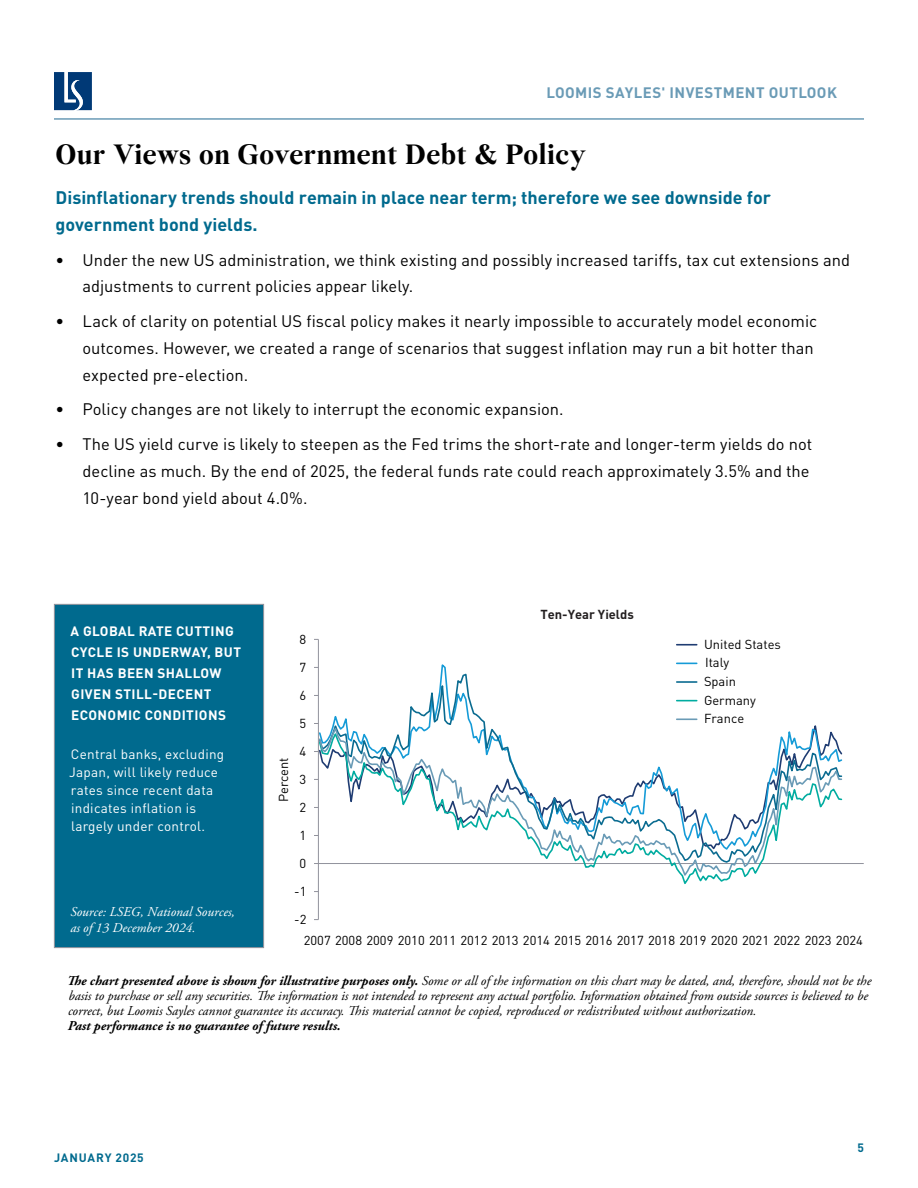
<style>
.page{position:relative;width:918px;height:1188px;background:#fff}
.page>*{position:absolute;margin:0;border:0;box-sizing:border-box;transform-origin:0 0}
.t1{font:700 30px "Wremena";letter-spacing:.015em;color:#000}
.t2{font:700 18px/27px "DINOT";color:#006a8e}
.t3{font:16.5px/27px "DINOT";color:#000}
.t4{font:700 15px "DINOT";letter-spacing:.03em;color:#6a9bb6}
.t5{font:italic 13.5px/15px "Adobe Garamond Pro";color:#000101}
.t6{font:13.5px/18px "DINOT";letter-spacing:.02em;color:#fff}
.t7{font:700 13.5px/21px "DINOT";letter-spacing:.03em;color:#fff}
.t8{font:italic 13.5px/16.5px "Adobe Garamond Pro";color:#fff}
.t9{font:italic 700 13.5px "Adobe Garamond Pro";color:#000101}
.t10{font:12.9px/18.6px "DINOT";color:#000}
.t11{font:700 12.9px "DINOT";color:#231f20}
.t12{font:700 12px "DINOT";letter-spacing:.06em;color:#006a8e}
.s1{font-weight:700}
</style>
<div class="page">
<div style="left:54px;top:604px;width:210px;height:344px;background:#006a8e;border:1px solid #91929b"></div>
<hr style="left:318px;top:639px;width:1px;height:281px;background:#91929c">
<hr style="left:319px;top:863px;width:545px;height:1px;background:#91929c">
<svg style="left:332px;top:669px;width:366px;height:55px"></svg>
<svg style="left:319px;top:724px;width:524px;height:154px"></svg>
<hr style="left:677px;top:644px;width:20px;height:2px;background:#1f3c72">
<svg style="left:677px;top:663px;width:20px;height:1px"></svg>
<hr style="left:677px;top:681px;width:20px;height:2px;background:#0a6b90">
<svg style="left:677px;top:700px;width:20px;height:1px"></svg>
<hr style="left:677px;top:718px;width:20px;height:2px;background:#6a9bb6">
<hr style="left:54px;top:118px;width:810px;height:2px;background:#6a9bb6">
<svg style="left:54px;top:72px;width:38px;height:38px"></svg>
<p class="t4" style="left:547px;top:82px;width:292px">LOOMIS SAYLES' INVESTMENT OUTLOOK</p>
<h1 class="t1" style="left:56px;top:136px;width:532px">Our Views on Government Debt &amp; Policy</h1>
<p class="t2" style="left:56px;top:183px;width:717px">Disinflationary trends should remain in place near term; therefore we see downside for government bond yields.</p>
<p class="t3" style="left:82px;top:246px;width:769px;text-indent:-27px">• Under the new US administration, we think existing and possibly increased tariffs, tax cut extensions and adjustments to current policies appear likely.</p>
<p class="t3" style="left:82px;top:307px;width:736px;text-indent:-27px">• Lack of clarity on potential US fiscal policy makes it nearly impossible to accurately model economic outcomes. However, we created a range of scenarios that suggest inflation may run a bit hotter than expected pre-election.</p>
<p class="t3" style="left:56px;top:396px;width:510px">• Policy changes are not likely to interrupt the economic expansion.</p>
<p class="t3" style="left:82px;top:430px;width:731px;text-indent:-27px">• The US yield curve is likely to steepen as the Fed trims the short-rate and longer-term yields do not decline as much. By the end of 2025, the federal funds rate could reach approximately 3.5% and the<br>10-year bond yield about 4.0%.</p>
<p class="t7" style="left:71px;top:620px;width:172px">A GLOBAL RATE CUTTING<br>CYCLE IS UNDERWAY, BUT<br>IT HAS BEEN SHALLOW<br>GIVEN STILL-DECENT<br>ECONOMIC CONDITIONS</p>
<p class="t6" style="left:69px;top:745px;width:157px">Central banks, excluding<br>Japan, will likely reduce rates since recent data indicates inflation is largely under control.</p>
<p class="t8" style="left:70px;top:904px;width:166px">Source: LSEG, National Sources, as of 13 December 2024.</p>
<p class="t10" style="left:299px;top:629px;width:8px">8</p>
<p class="t10" style="left:299px;top:657px;width:8px">7</p>
<p class="t10" style="left:299px;top:685px;width:8px">6</p>
<p class="t10" style="left:299px;top:713px;width:8px">5</p>
<p class="t10" style="left:274px;top:802px;width:46px;rotate:-90deg">Percent</p>
<p class="t10" style="left:299px;top:741px;width:8px">4</p>
<p class="t10" style="left:299px;top:769px;width:8px">3</p>
<p class="t10" style="left:299px;top:797px;width:8px">2</p>
<p class="t10" style="left:299px;top:825px;width:8px">1</p>
<p class="t10" style="left:299px;top:853px;width:8px">0</p>
<p class="t10" style="left:294px;top:881px;width:14px">-1</p>
<p class="t10" style="left:294px;top:910px;width:14px">-2</p>
<p class="t11" style="left:540px;top:606px;width:95px">Ten-Year Yields</p>
<p class="t10" style="left:704px;top:634px;width:78px">United States<br>Italy<br>Spain<br>Germany<br>France</p>
<p class="t10" style="left:304px;top:931px;width:561px">2007 2008 2009 2010 2011 2012 2013 2014 2015 2016 2017 2018 2019 2020 2021 2022 2023 2024</p>
<p class="t5" style="left:67px;top:973px;width:806px"><span class="s1">The chart presented above is shown for illustrative purposes only.</span> Some or all of the information on this chart may be dated, and, therefore, should not be the basis to purchase or sell any securities. The information is not intended to represent any actual portfolio. Information obtained from outside sources is believed to be correct, but Loomis Sayles cannot guarantee its accuracy. This material cannot be copied, reproduced or redistributed without authorization.</p>
<p class="t9" style="left:68px;top:1018px;width:274px">Past performance is no guarantee of future results.</p>
<p class="t12" style="left:54px;top:1150px;width:91px">JANUARY 2025</p>
<p class="t12" style="left:857px;top:1140px;width:8px">5</p>
</div>
